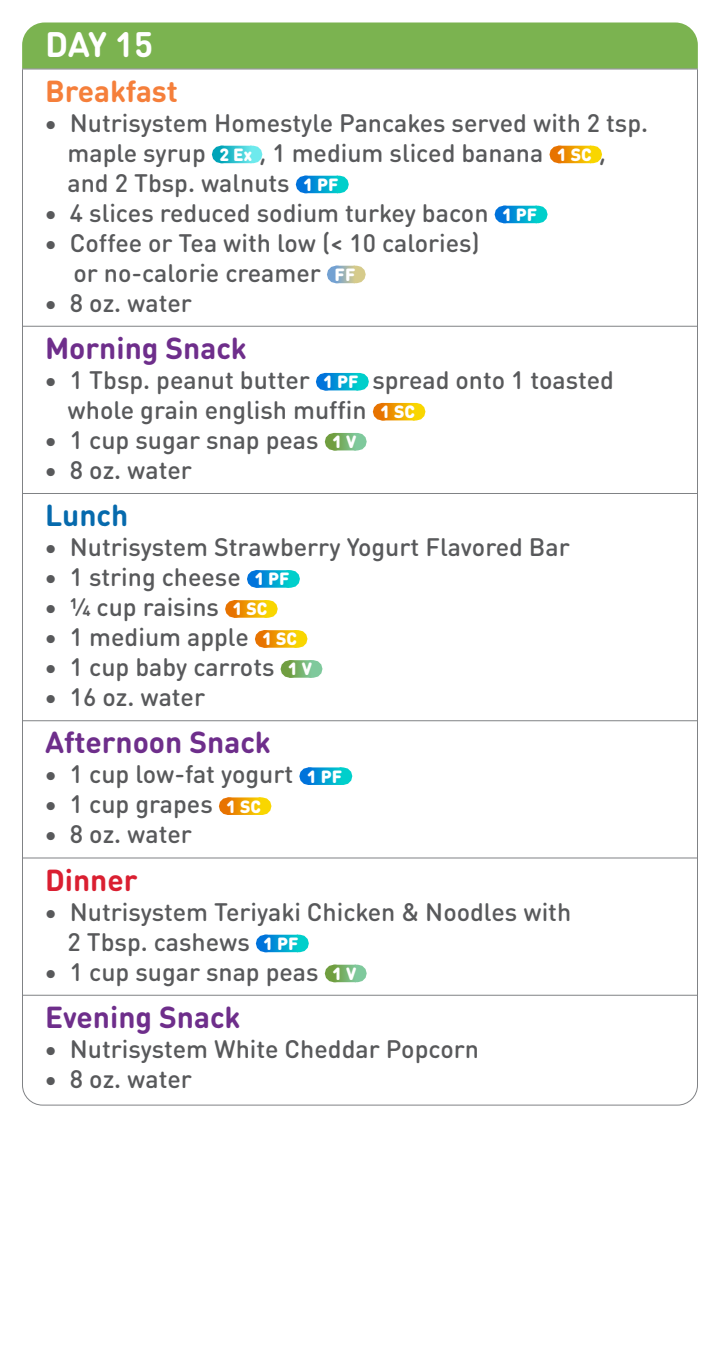
<style>
.page{position:relative;width:720px;height:1350px;background:#fff}
.page>*{position:absolute;margin:0;border:0;box-sizing:border-box;transform-origin:0 0}
.t1{font:700 35px "DIN Round OT";color:#fff}
.t2{font:700 30px "DIN Round OT";color:#6e2e8b}
.t3{font:700 30px "DIN Round OT";color:#f57f3b}
.t4{font:700 30px "DIN Round OT";color:#da1f31}
.t5{font:700 30px "DIN Round OT";color:#066aad}
.t6{font:500 25px/30px "DIN Round OT";color:#58595b}
.s1{font-weight:900;font-size:17.5px;color:#fff}
</style>
<div class="page">
<div style="left:22px;top:22px;width:676px;height:47px;background:#7bb350"></div>
<hr style="left:22px;top:69px;width:1px;height:40px;background:#808285">
<hr style="left:697px;top:69px;width:1px;height:40px;background:#808285">
<hr style="left:22px;top:69px;width:676px;height:1px;background:#808285">
<hr style="left:22px;top:102px;width:1px;height:227px;background:#808285">
<hr style="left:697px;top:102px;width:1px;height:227px;background:#808285">
<svg style="left:222px;top:146px;width:14px;height:17px"></svg>
<svg style="left:221px;top:146px;width:1px;height:17px"></svg>
<svg style="left:236px;top:146px;width:16px;height:17px"></svg>
<svg style="left:559px;top:146px;width:16px;height:17px"></svg>
<svg style="left:558px;top:146px;width:1px;height:17px"></svg>
<svg style="left:575px;top:146px;width:17px;height:17px"></svg>
<svg style="left:306px;top:176px;width:15px;height:17px"></svg>
<svg style="left:305px;top:176px;width:1px;height:17px"></svg>
<svg style="left:321px;top:176px;width:18px;height:17px"></svg>
<svg style="left:504px;top:206px;width:16px;height:17px"></svg>
<svg style="left:503px;top:206px;width:1px;height:17px"></svg>
<svg style="left:520px;top:206px;width:17px;height:17px"></svg>
<svg style="left:337px;top:266px;width:8px;height:17px"></svg>
<svg style="left:336px;top:266px;width:1px;height:17px"></svg>
<svg style="left:345px;top:266px;width:10px;height:17px"></svg>
<hr style="left:22px;top:327px;width:1px;height:39px;background:#808285">
<hr style="left:697px;top:327px;width:1px;height:39px;background:#808285">
<hr style="left:22px;top:326px;width:676px;height:1px;background:#808285">
<hr style="left:22px;top:359px;width:1px;height:137px;background:#808285">
<hr style="left:697px;top:359px;width:1px;height:137px;background:#808285">
<svg style="left:326px;top:373px;width:15px;height:17px"></svg>
<svg style="left:325px;top:373px;width:1px;height:17px"></svg>
<svg style="left:341px;top:373px;width:18px;height:17px"></svg>
<svg style="left:383px;top:403px;width:15px;height:17px"></svg>
<svg style="left:382px;top:403px;width:1px;height:17px"></svg>
<svg style="left:398px;top:403px;width:17px;height:17px"></svg>
<svg style="left:335px;top:433px;width:10px;height:17px"></svg>
<svg style="left:334px;top:433px;width:1px;height:17px"></svg>
<svg style="left:345px;top:433px;width:11px;height:17px"></svg>
<hr style="left:22px;top:494px;width:1px;height:39px;background:#808285">
<hr style="left:697px;top:494px;width:1px;height:39px;background:#808285">
<hr style="left:22px;top:493px;width:676px;height:1px;background:#808285">
<hr style="left:22px;top:526px;width:1px;height:197px;background:#808285">
<hr style="left:697px;top:526px;width:1px;height:197px;background:#808285">
<svg style="left:257px;top:570px;width:15px;height:18px"></svg>
<svg style="left:256px;top:570px;width:1px;height:18px"></svg>
<svg style="left:272px;top:570px;width:18px;height:18px"></svg>
<svg style="left:235px;top:600px;width:15px;height:18px"></svg>
<svg style="left:234px;top:600px;width:1px;height:18px"></svg>
<svg style="left:250px;top:600px;width:17px;height:18px"></svg>
<svg style="left:265px;top:630px;width:15px;height:18px"></svg>
<svg style="left:264px;top:630px;width:1px;height:18px"></svg>
<svg style="left:280px;top:630px;width:17px;height:18px"></svg>
<svg style="left:290px;top:660px;width:10px;height:18px"></svg>
<svg style="left:289px;top:660px;width:1px;height:18px"></svg>
<svg style="left:300px;top:660px;width:12px;height:18px"></svg>
<hr style="left:22px;top:721px;width:1px;height:40px;background:#808285">
<hr style="left:697px;top:721px;width:1px;height:40px;background:#808285">
<hr style="left:22px;top:720px;width:676px;height:1px;background:#808285">
<hr style="left:22px;top:753px;width:1px;height:108px;background:#808285">
<hr style="left:697px;top:753px;width:1px;height:108px;background:#808285">
<svg style="left:309px;top:767px;width:16px;height:18px"></svg>
<svg style="left:308px;top:767px;width:1px;height:18px"></svg>
<svg style="left:325px;top:767px;width:17px;height:18px"></svg>
<svg style="left:229px;top:797px;width:15px;height:18px"></svg>
<svg style="left:228px;top:797px;width:1px;height:18px"></svg>
<svg style="left:244px;top:797px;width:17px;height:18px"></svg>
<hr style="left:22px;top:858px;width:1px;height:40px;background:#808285">
<hr style="left:697px;top:858px;width:1px;height:40px;background:#808285">
<hr style="left:22px;top:858px;width:676px;height:1px;background:#808285">
<hr style="left:22px;top:891px;width:1px;height:107px;background:#808285">
<hr style="left:697px;top:891px;width:1px;height:107px;background:#808285">
<svg style="left:266px;top:935px;width:15px;height:17px"></svg>
<svg style="left:265px;top:935px;width:1px;height:17px"></svg>
<svg style="left:281px;top:935px;width:18px;height:17px"></svg>
<svg style="left:335px;top:965px;width:10px;height:17px"></svg>
<svg style="left:334px;top:965px;width:1px;height:17px"></svg>
<svg style="left:345px;top:965px;width:11px;height:17px"></svg>
<hr style="left:22px;top:996px;width:1px;height:39px;background:#808285">
<hr style="left:697px;top:996px;width:1px;height:39px;background:#808285">
<hr style="left:22px;top:995px;width:676px;height:1px;background:#808285">
<hr style="left:22px;top:1028px;width:1px;height:47px;background:#808285">
<hr style="left:697px;top:1028px;width:1px;height:47px;background:#808285">
<svg style="left:22px;top:1075px;width:676px;height:31px"></svg>
<h1 class="t1" style="left:45px;top:21px;width:110px">DAY 15</h1>
<p class="t3" style="left:45px;top:71px;width:134px">Breakfast</p>
<p class="t6" style="left:67px;top:107px;width:582px;text-indent:-23px">• Nutrisystem Homestyle Pancakes served with 2 tsp. maple syrup <span class="s1">2 Ex</span> , 1 medium sliced banana <span class="s1">1 SC</span> , and 2 Tbsp. walnuts <span class="s1">1 PF</span></p>
<p class="t6" style="left:44px;top:197px;width:495px">• 4 slices reduced sodium turkey bacon <span class="s1">1 PF</span></p>
<p class="t6" style="left:74px;top:227px;width:408px;text-indent:-29px">• Coffee or Tea with low (&lt; 10 calories) or no-calorie creamer <span class="s1">FF</span></p>
<p class="t6" style="left:44px;top:287px;width:149px">• 8 oz. water</p>
<p class="t2" style="left:45px;top:329px;width:203px">Morning Snack</p>
<p class="t6" style="left:67px;top:365px;width:548px;text-indent:-23px">• 1 Tbsp. peanut butter <span class="s1">1 PF</span> spread onto 1 toasted whole grain english muffin <span class="s1">1 SC</span></p>
<p class="t6" style="left:44px;top:425px;width:314px">• 1 cup sugar snap peas <span class="s1">1 V</span></p>
<p class="t6" style="left:44px;top:455px;width:149px">• 8 oz. water</p>
<p class="t5" style="left:45px;top:496px;width:85px">Lunch</p>
<p class="t6" style="left:44px;top:532px;width:527px">• Nutrisystem Strawberry Yogurt Flavored Bar</p>
<p class="t6" style="left:44px;top:562px;width:247px">• 1 string cheese <span class="s1">1 PF</span></p>
<p class="t6" style="left:44px;top:592px;width:225px">• 1/4 cup raisins <span class="s1">1 SC</span></p>
<p class="t6" style="left:44px;top:622px;width:255px">• 1 medium apple <span class="s1">1 SC</span></p>
<p class="t6" style="left:44px;top:652px;width:270px">• 1 cup baby carrots <span class="s1">1 V</span></p>
<p class="t6" style="left:44px;top:682px;width:162px">• 16 oz. water</p>
<p class="t2" style="left:45px;top:723px;width:227px">Afternoon Snack</p>
<p class="t6" style="left:44px;top:759px;width:299px">• 1 cup low-fat yogurt <span class="s1">1 PF</span></p>
<p class="t6" style="left:44px;top:789px;width:219px">• 1 cup grapes <span class="s1">1 SC</span></p>
<p class="t6" style="left:44px;top:819px;width:149px">• 8 oz. water</p>
<p class="t4" style="left:45px;top:860px;width:94px">Dinner</p>
<p class="t6" style="left:67px;top:896px;width:505px;text-indent:-23px">• Nutrisystem Teriyaki Chicken &amp; Noodles with<br>2 Tbsp. cashews <span class="s1">1 PF</span></p>
<p class="t6" style="left:44px;top:956px;width:314px">• 1 cup sugar snap peas <span class="s1">1 V</span></p>
<p class="t2" style="left:45px;top:998px;width:197px">Evening Snack</p>
<p class="t6" style="left:44px;top:1034px;width:436px">• Nutrisystem White Cheddar Popcorn</p>
<p class="t6" style="left:44px;top:1064px;width:149px">• 8 oz. water</p>
</div>
